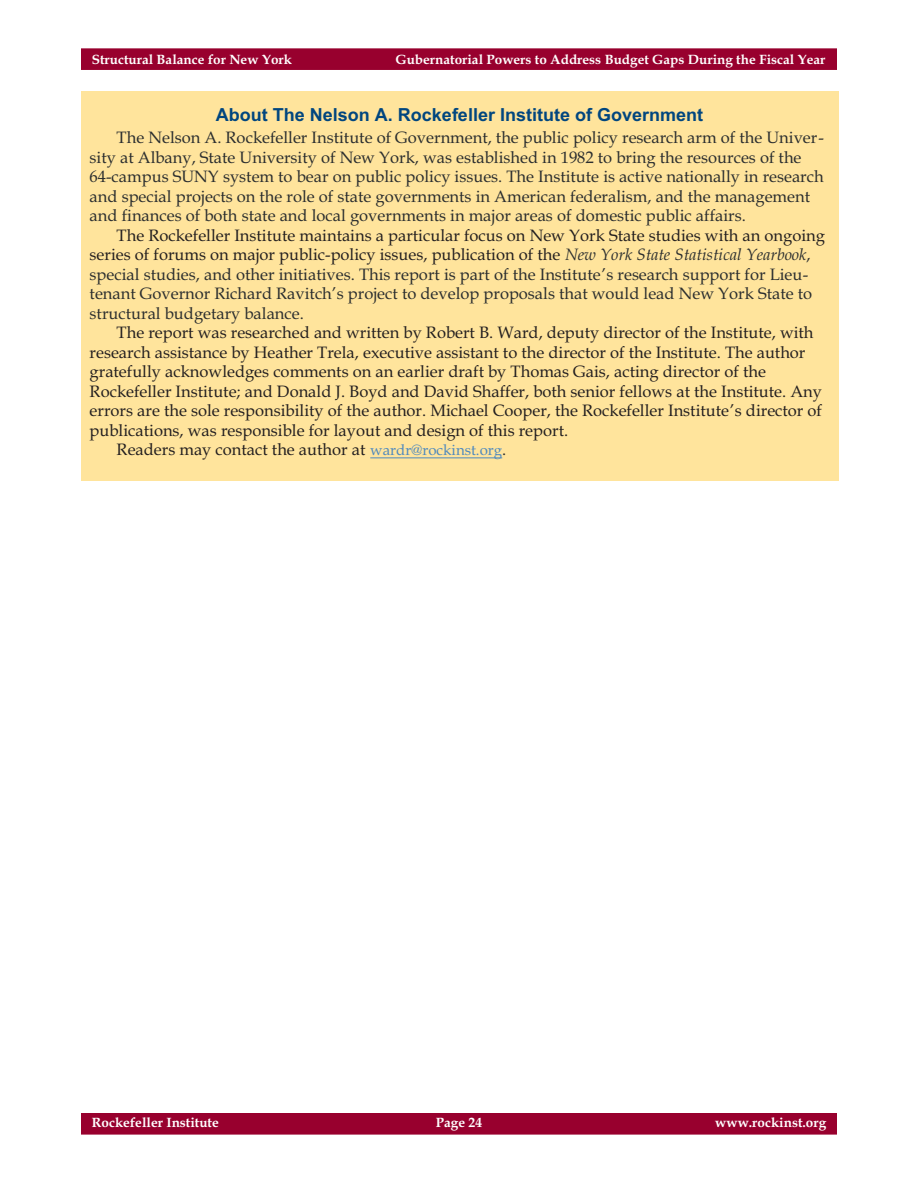
<style>
.page{position:relative;width:918px;height:1188px;background:#fff}
.page>*{position:absolute;margin:0;border:0;box-sizing:border-box;transform-origin:0 0}
.t1{font:700 18px "Arial";color:#00467f}
.t2{font:16.5px/19.5px "Book Antiqua";color:#2b2e2f}
.t3{font:16.5px "Book Antiqua";color:#231f20}
.t4{font:700 13.5px "Book Antiqua";color:#fff}
.s1{color:#231f20}
.s2{font-style:italic}
.s3{font-size:15px;color:#4e89be}
.s4{color:#2b2e2f}
</style>
<div class="page">
<div style="left:81px;top:1113px;width:756px;height:22px;background:#98002e"></div>
<div style="left:81px;top:48px;width:756px;height:22px;background:#98002e"></div>
<div style="left:81px;top:91px;width:757px;height:389px;background:#ffe49c"></div>
<hr style="left:370px;top:457px;width:132px;height:1px;background:#4e89be">
<p class="t4" style="left:92px;top:54px;width:202px">Structural Balance for New York</p>
<p class="t4" style="left:395px;top:54px;width:432px">Gubernatorial Powers to Address Budget Gaps During the Fiscal Year</p>
<p class="t1" style="left:216px;top:108px;width:489px">About The Nelson A. Rockefeller Institute of Government</p>
<p class="t2" style="left:90px;top:130px;width:736px;text-indent:27px">The Nelson A. Rockefeller Institute of Government, the public policy research arm of the Univer&shy;sity at Albany, State University of New York, was established in 1982 to bring the resources of the 64-campus SUNY system to bear on public policy issues. The Institute is active nationally in research and special projects on the role of state governments in American federalism, and the management and finances of both state and local governments in major areas of domestic public affairs.</p>
<p class="t2" style="left:90px;top:227px;width:737px;text-indent:27px"><span class="s1">The Rockefeller Institute maintains a particular focus on New York State studies with an ongoing series of forums on major public-policy issues, publication of the</span> <span class="s2">New York State Statistical Yearbook</span>, special studies, and other initiatives. This report is part of the Institute’s research support for Lieu&shy;tenant Governor Richard Ravitch’s project to develop proposals that would lead New York State to structural budgetary balance.</p>
<p class="t3" style="left:117px;top:326px;width:698px">The report was researched and written by Robert B. Ward, deputy director of the Institute, with</p>
<p class="t3" style="left:90px;top:346px;width:717px">research assistance by Heather Trela, executive assistant to the director of the Institute. The author</p>
<p class="t3" style="left:90px;top:365px;width:678px">gratefully acknowledges comments on an earlier draft by Thomas Gais, acting director of the</p>
<p class="t3" style="left:90px;top:385px;width:734px">Rockefeller Institute; and Donald J. Boyd and David Shaffer, both senior fellows at the Institute. Any</p>
<p class="t3" style="left:90px;top:404px;width:734px">errors are the sole responsibility of the author. Michael Cooper, the Rockefeller Institute’s director of</p>
<p class="t3" style="left:90px;top:424px;width:480px">publications, was responsible for layout and design of this report.</p>
<p class="t3" style="left:117px;top:443px;width:391px">Readers may contact the author at <span class="s3">wardr@rockinst.org</span><span class="s4">.</span></p>
<p class="t4" style="left:92px;top:1118px;width:129px">Rockefeller Institute</p>
<p class="t4" style="left:436px;top:1118px;width:48px">Page 24</p>
<p class="t4" style="left:715px;top:1118px;width:113px">www.rockinst.org</p>
</div>
